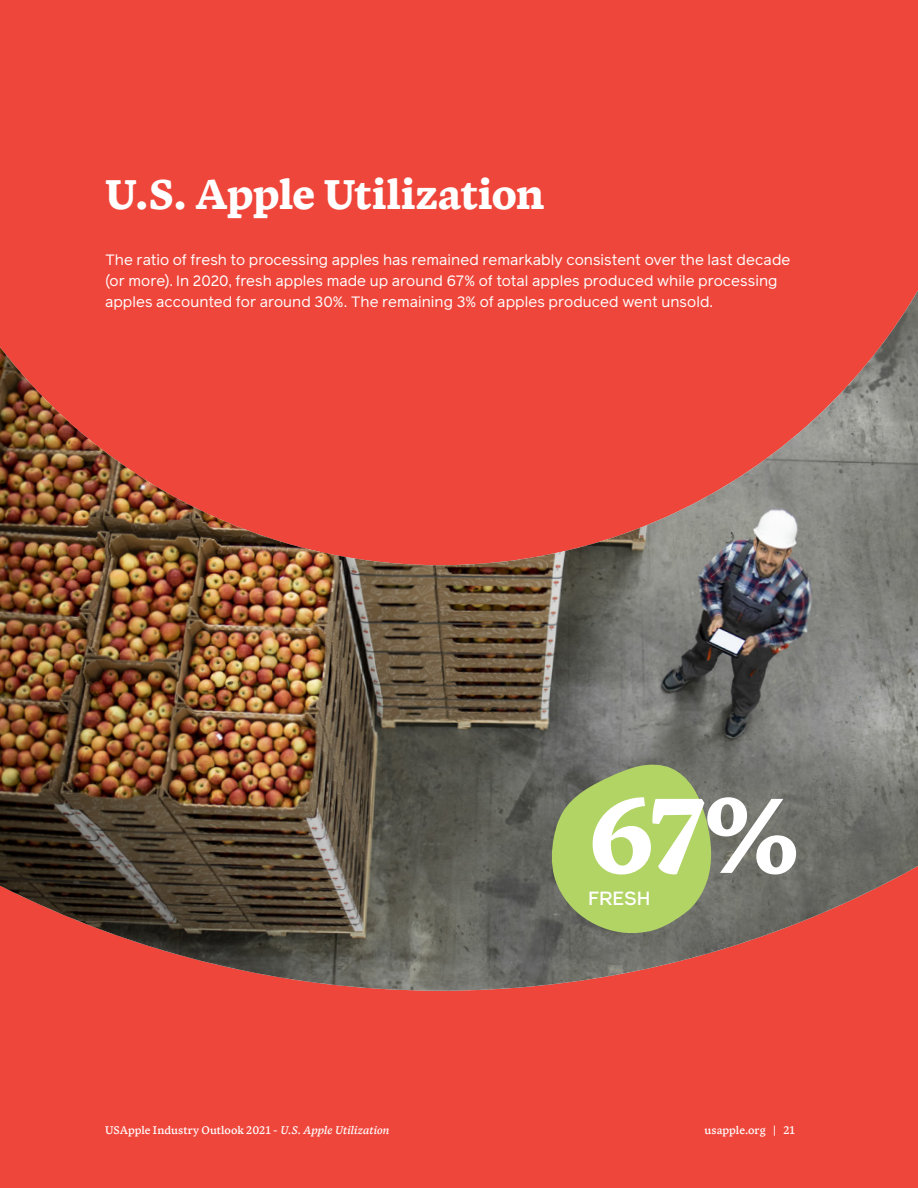
<style>
.page{position:relative;width:918px;height:1188px;background:#ef463b}
.page>*{position:absolute;margin:0;border:0;box-sizing:border-box;transform-origin:0 0}
.t1{font:800 115.65px "Blanco";color:#fff}
.t2{font:800 45px "Blanco";letter-spacing:-.02em;color:#fff}
.t3{font:500 19.05px "Reader Pro";letter-spacing:-.02em;color:#fff}
.t4{font:15px/21px "Reader Pro";color:#fff}
.t5{font:500 12px "Blanco";color:#fff}
.s1{font-style:italic}
</style>
<div class="page">
<img style="left:0;top:291px;width:918px;height:700px">
<svg style="left:551px;top:764px;width:163px;height:170px;background:#a0ba65"></svg>
<h2 class="t2" style="left:105px;top:159px;width:441px">U.S. Apple Utilization</h2>
<p class="t4" style="left:105px;top:249px;width:687px">The ratio of fresh to processing apples has remained remarkably consistent over the last decade (or more). In 2020, fresh apples made up around 67% of total apples produced while processing apples accounted for around 30%. The remaining 3% of apples produced went unsold.</p>
<h1 class="t1" style="left:588px;top:745px;width:213px">67%</h1>
<p class="t3" style="left:588px;top:885px;width:64px">FRESH</p>
<p class="t5" style="left:105px;top:1122px;width:285px">USApple Industry Outlook 2021 - <span class="s1">U.S. Apple Utilization</span></p>
<p class="t5" style="left:705px;top:1122px;width:92px">usapple.org | 21</p>
</div>
